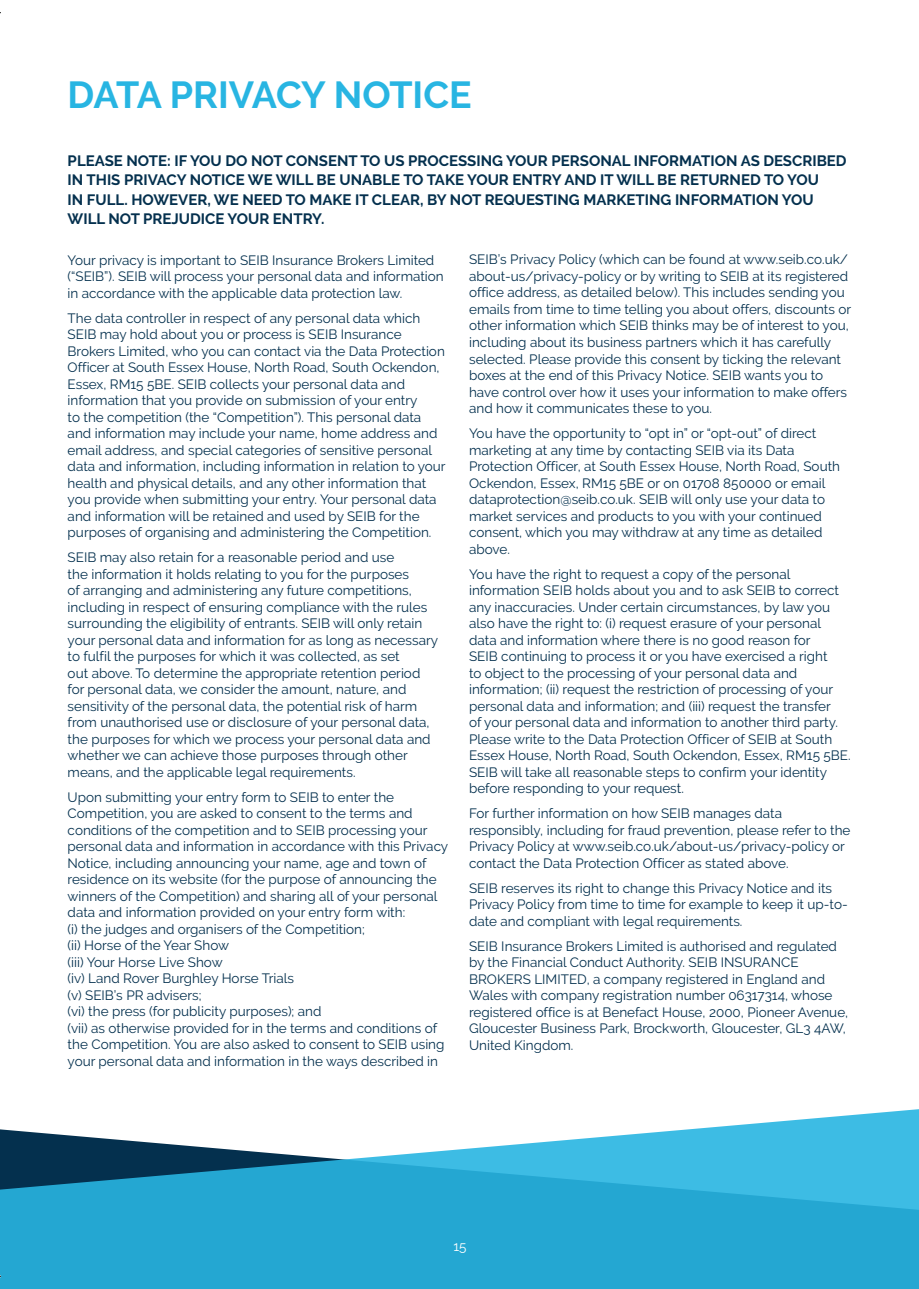
<style>
.page{position:relative;width:919px;height:1289px;background:#fff}
.page>*{position:absolute;margin:0;border:0;box-sizing:border-box;transform-origin:0 0}
.t1{font:700 37.5px "Raleway";letter-spacing:-.01em;color:#28b5e2}
.t2{font:700 15px/19.5px "Raleway";color:#04304e}
.t3{font:13.5px/16.5px "Raleway";color:#04304e}
.t4{font:13.5px "Raleway";color:#fff}
</style>
<div class="page">
<svg style="left:0;top:1109px;width:919px;height:179px;fill:#24a7d2"></svg>
<h1 class="t1" style="left:68px;top:73px;width:405px">DATA PRIVACY NOTICE</h1>
<p class="t2" style="left:68px;top:151px;width:781px">PLEASE NOTE: IF YOU DO NOT CONSENT TO US PROCESSING YOUR PERSONAL INFORMATION AS DESCRIBED IN THIS PRIVACY NOTICE WE WILL BE UNABLE TO TAKE YOUR ENTRY AND IT WILL BE RETURNED TO YOU<br>IN FULL. HOWEVER, WE NEED TO MAKE IT CLEAR, BY NOT REQUESTING MARKETING INFORMATION YOU WILL NOT PREJUDICE YOUR ENTRY.</p>
<p class="t3" style="left:68px;top:251px;width:378px">Your privacy is important to SEIB Insurance Brokers Limited (“SEIB”). SEIB will process your personal data and information in accordance with the applicable data protection law.</p>
<p class="t3" style="left:68px;top:309px;width:379px">The data controller in respect of any personal data which SEIB may hold about you or process is SEIB Insurance Brokers Limited, who you can contact via the Data Protection Officer at South Essex House, North Road, South Ockendon, Essex, RM15 5BE. SEIB collects your personal data and information that you provide on submission of your entry<br>to the competition (the “Competition”). This personal data and information may include your name, home address and email address, and special categories of sensitive personal data and information, including information in relation to your health and physical details, and any other information that you provide when submitting your entry. Your personal data and information will be retained and used by SEIB for the purposes of organising and administering the Competition.</p>
<p class="t3" style="left:68px;top:549px;width:372px">SEIB may also retain for a reasonable period and use<br>the information it holds relating to you for the purposes<br>of arranging and administering any future competitions, including in respect of ensuring compliance with the rules surrounding the eligibility of entrants. SEIB will only retain your personal data and information for as long as necessary to fulfil the purposes for which it was collected, as set<br>out above. To determine the appropriate retention period for personal data, we consider the amount, nature, and sensitivity of the personal data, the potential risk of harm from unauthorised use or disclosure of your personal data, the purposes for which we process your personal data and whether we can achieve those purposes through other means, and the applicable legal requirements.</p>
<p class="t3" style="left:68px;top:788px;width:382px">Upon submitting your entry form to SEIB to enter the Competition, you are asked to consent to the terms and conditions of the competition and to SEIB processing your personal data and information in accordance with this Privacy Notice, including announcing your name, age and town of residence on its website (for the purpose of announcing the winners of the Competition) and sharing all of your personal data and information provided on your entry form with:<br>(i) the judges and organisers of the Competition;<br>(ii) Horse of the Year Show<br>(iii) Your Horse Live Show<br>(iv) Land Rover Burghley Horse Trials<br>(v) SEIB’s PR advisers;<br>(vi) the press (for publicity purposes); and<br>(vii) as otherwise provided for in the terms and conditions of the Competition. You are also asked to consent to SEIB using your personal data and information in the ways described in</p>
<p class="t3" style="left:469px;top:251px;width:384px">SEIB’s Privacy Policy (which can be found at www.seib.co.uk/ about-us/privacy-policy or by writing to SEIB at its registered office address, as detailed below). This includes sending you emails from time to time telling you about offers, discounts or other information which SEIB thinks may be of interest to you, including about its business partners which it has carefully selected. Please provide this consent by ticking the relevant boxes at the end of this Privacy Notice. SEIB wants you to have control over how it uses your information to make offers and how it communicates these to you.</p>
<p class="t3" style="left:469px;top:425px;width:372px">You have the opportunity to “opt in” or “opt-out” of direct marketing at any time by contacting SEIB via its Data Protection Officer, at South Essex House, North Road, South Ockendon, Essex, RM15 5BE or on 01708 850000 or email dataprotection@seib.co.uk. SEIB will only use your data to market services and products to you with your continued consent, which you may withdraw at any time as detailed above.</p>
<p class="t3" style="left:469px;top:565px;width:383px">You have the right to request a copy of the personal information SEIB holds about you and to ask SEIB to correct any inaccuracies. Under certain circumstances, by law you also have the right to: (i) request erasure of your personal data and information where there is no good reason for<br>SEIB continuing to process it or you have exercised a right<br>to object to the processing of your personal data and information; (ii) request the restriction of processing of your personal data and information; and (iii) request the transfer<br>of your personal data and information to another third party.<br>Please write to the Data Protection Officer of SEIB at South Essex House, North Road, South Ockendon, Essex, RM15 5BE.<br>SEIB will take all reasonable steps to confirm your identity before responding to your request.</p>
<p class="t3" style="left:469px;top:805px;width:383px">For further information on how SEIB manages data responsibly, including for fraud prevention, please refer to the Privacy Policy at www.seib.co.uk/about-us/privacy-policy or contact the Data Protection Officer as stated above.</p>
<p class="t3" style="left:469px;top:879px;width:380px">SEIB reserves its right to change this Privacy Notice and its<br>Privacy Policy from time to time for example to keep it up-to&shy;date and compliant with legal requirements.</p>
<p class="t3" style="left:469px;top:937px;width:381px">SEIB Insurance Brokers Limited is authorised and regulated by the Financial Conduct Authority. SEIB INSURANCE BROKERS LIMITED, a company registered in England and Wales with company registration number 06317314, whose registered office is at Benefact House, 2000, Pioneer Avenue, Gloucester Business Park, Brockworth, Gloucester, GL3 4AW, United Kingdom.</p>
<p class="t4" style="left:454px;top:1237px;width:15px">15</p>
</div>
